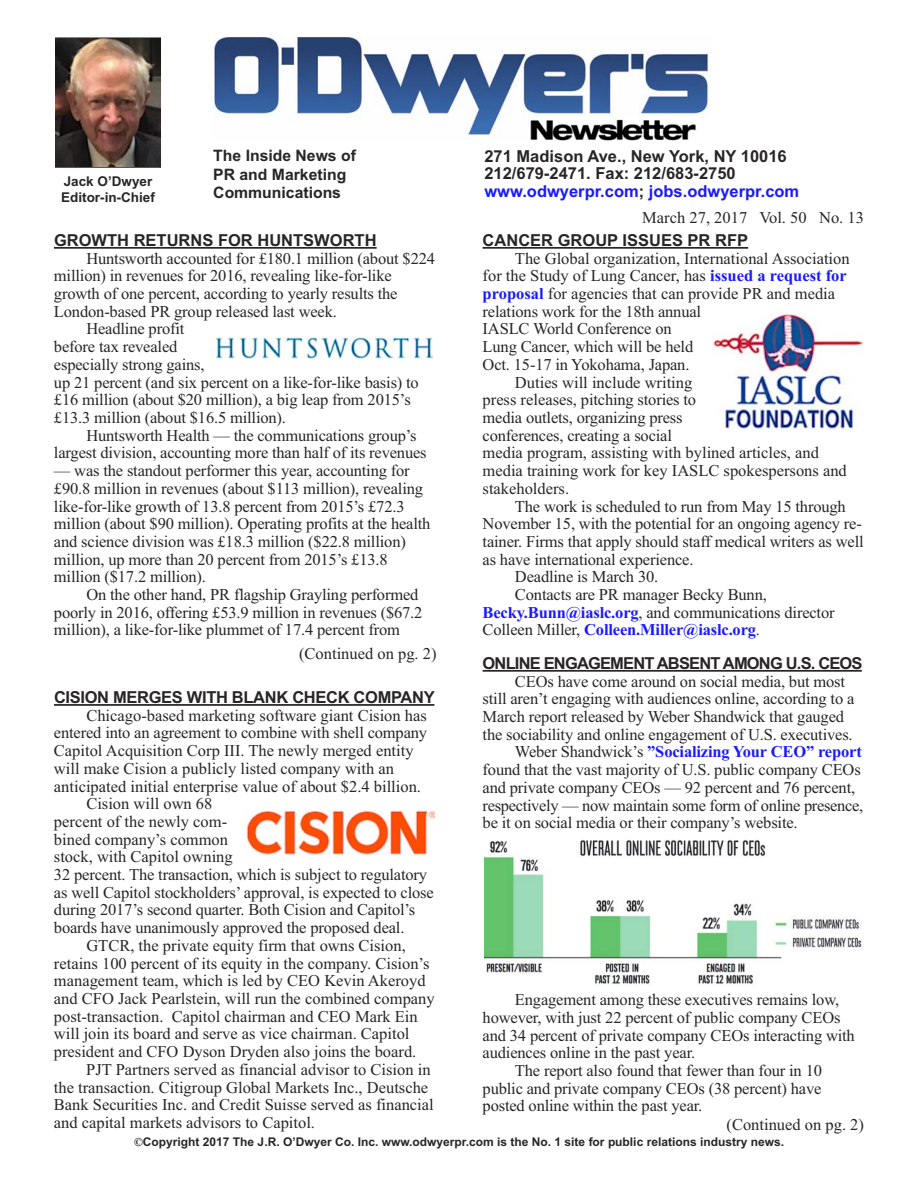
<style>
.page{position:relative;width:918px;height:1188px;background:#fff}
.page>*{position:absolute;margin:0;border:0;box-sizing:border-box;transform-origin:0 0}
.t1{font:16.5px/17.7px "Times New Roman";letter-spacing:-.01em;color:#272526}
.t2{font:700 16.5px/17.7px "Arial";color:#272526}
.t3{font:700 16.5px "Times New Roman";letter-spacing:-.01em;color:#1a1afe}
.t4{font:700 16.5px "Arial";letter-spacing:-.05em;color:#272526}
.t5{font:700 16.5px "Arial";letter-spacing:-.02em;color:#272526}
.t6{font:700 15.75px/18.9px "Arial";color:#272526}
.t7{font:700 13.5px/16.2px "Arial";color:#272526}
.t8{font:700 12px "Arial";color:#272526}
.s1{color:#1a1afe}
.s2{font-weight:700;color:#1a1afe}
.s3{font-weight:400;color:#272526}
.s4{font-family:"Times New Roman"}
</style>
<div class="page">
<div style="left:55px;top:38px;width:106px;height:130px;border:1px solid #272526"></div>
<img style="left:56px;top:38px;width:104px;height:129px">
<img style="left:214px;top:38px;width:494px;height:100px">
<div style="left:527px;top:117px;width:247px;height:25px;background:#fff"></div>
<img style="left:530px;top:119px;width:166px;height:22px">
<hr style="left:54px;top:247px;width:323px;height:2px;background:#272526">
<hr style="left:483px;top:247px;width:265px;height:2px;background:#272526">
<hr style="left:483px;top:670px;width:379px;height:2px;background:#272526">
<hr style="left:54px;top:704px;width:380px;height:2px;background:#272526">
<img style="left:484px;top:840px;width:378px;height:145px">
<img style="left:217px;top:338px;width:216px;height:20px">
<img style="left:713px;top:314px;width:150px;height:116px">
<img style="left:246px;top:810px;width:189px;height:45px">
<p class="t7" style="left:61px;top:173px;width:95px">Jack O’Dwyer<br>Editor-in-Chief</p>
<p class="t6" style="left:213px;top:146px;width:144px">The Inside News of<br>PR and Marketing<br>Communications</p>
<p class="t2" style="left:484px;top:147px;width:316px">271 Madison Ave., New York, NY 10016<br>212/679-2471. Fax: 212/683-2750 <span class="s1">www.odwyerpr.com</span>; <span class="s1">jobs.odwyerpr.com</span></p>
<p class="t1" style="left:642px;top:208px;width:223px">March 27, 2017 Vol. 50 No. 13</p>
<p class="t2" style="left:483px;top:231px;width:267px">CANCER GROUP ISSUES PR RFP</p>
<p class="t1" style="left:515px;top:249px;width:336px">The Global organization, International Association</p>
<p class="t1" style="left:483px;top:267px;width:366px">for the Study of Lung Cancer, has <span class="s2">issued a request for</span></p>
<p class="t1" style="left:483px;top:285px;width:354px"><span class="s2">proposal</span> for agencies that can provide PR and media</p>
<p class="t1" style="left:483px;top:302px;width:220px">relations work for the 18th annual</p>
<p class="t1" style="left:483px;top:320px;width:191px">IASLC World Conference on</p>
<p class="t1" style="left:483px;top:338px;width:212px">Lung Cancer, which will be held</p>
<p class="t1" style="left:483px;top:355px;width:208px">Oct. 15-17 in Yokohama, Japan.</p>
<p class="t1" style="left:515px;top:373px;width:179px">Duties will include writing</p>
<p class="t1" style="left:483px;top:391px;width:215px">press releases, pitching stories to</p>
<p class="t1" style="left:483px;top:408px;width:202px">media outlets, organizing press</p>
<p class="t1" style="left:483px;top:426px;width:191px">conferences, creating a social</p>
<p class="t1" style="left:483px;top:444px;width:338px">media program, assisting with bylined articles, and</p>
<p class="t1" style="left:483px;top:462px;width:366px">media training work for key IASLC spokespersons and</p>
<p class="t1" style="left:483px;top:479px;width:88px">stakeholders.</p>
<p class="t1" style="left:515px;top:497px;width:332px">The work is scheduled to run from May 15 through</p>
<p class="t1" style="left:483px;top:515px;width:381px">November 15, with the potential for an ongoing agency re-</p>
<p class="t1" style="left:483px;top:532px;width:383px">tainer. Firms that apply should staff medical writers as well</p>
<p class="t1" style="left:483px;top:550px;width:212px">as have international experience.</p>
<p class="t1" style="left:515px;top:568px;width:145px">Deadline is March 30.</p>
<p class="t1" style="left:515px;top:585px;width:253px">Contacts are PR manager Becky Bunn,</p>
<p class="t1" style="left:483px;top:603px;width:354px"><span class="s2">Becky.Bunn@iaslc.org</span>, and communications director</p>
<p class="t3" style="left:483px;top:620px;width:279px"><span class="s3">Colleen Miller,</span> Colleen.Miller@iaslc.org<span class="s3">.</span></p>
<p class="t4" style="left:483px;top:654px;width:382px">ONLINE ENGAGEMENT ABSENT AMONG U.S. CEOS</p>
<p class="t1" style="left:515px;top:672px;width:332px">CEOs have come around on social media, but most</p>
<p class="t1" style="left:483px;top:690px;width:373px">still aren’t engaging with audiences online, according to a</p>
<p class="t1" style="left:483px;top:707px;width:363px">March report released by Weber Shandwick that gauged</p>
<p class="t1" style="left:483px;top:725px;width:372px">the sociability and online engagement of U.S. executives.</p>
<p class="t3" style="left:515px;top:742px;width:348px"><span class="s3">Weber Shandwick’s</span> ”Socializing Your CEO” report</p>
<p class="t1" style="left:483px;top:761px;width:380px">found that the vast majority of U.S. public company CEOs</p>
<p class="t1" style="left:483px;top:778px;width:374px">and private company CEOs — 92 percent and 76 percent,</p>
<p class="t1" style="left:483px;top:796px;width:382px">respectively — now maintain some form of online presence,</p>
<p class="t1" style="left:483px;top:814px;width:317px">be it on social media or their company’s website.</p>
<p class="t2" style="left:54px;top:231px;width:324px">GROWTH RETURNS FOR HUNTSWORTH</p>
<p class="t1" style="left:86px;top:249px;width:350px">Huntsworth accounted for £180.1 million (about $224</p>
<p class="t1" style="left:54px;top:267px;width:339px">million) in revenues for 2016, revealing like-for-like</p>
<p class="t1" style="left:54px;top:285px;width:345px">growth of one percent, according to yearly results the</p>
<p class="t1" style="left:54px;top:302px;width:284px">London-based PR group released last week.</p>
<p class="t1" style="left:86px;top:320px;width:100px">Headline profit</p>
<p class="t1" style="left:54px;top:338px;width:125px">before tax revealed</p>
<p class="t1" style="left:54px;top:355px;width:152px">especially strong gains,</p>
<p class="t1" style="left:54px;top:373px;width:366px">up 21 percent (and six percent on a like-for-like basis) to</p>
<p class="t1" style="left:54px;top:391px;width:358px">£16 million (about $20 million), a big leap from 2015’s</p>
<p class="t1" style="left:54px;top:408px;width:234px">£13.3 million (about $16.5 million).</p>
<p class="t1" style="left:86px;top:426px;width:332px">Huntsworth Health — the communications group’s</p>
<p class="t1" style="left:54px;top:444px;width:374px">largest division, accounting more than half of its revenues</p>
<p class="t1" style="left:54px;top:462px;width:378px">— was the standout performer this year, accounting for £90.8 million in revenues (about $113 million), revealing like-for-like growth of 13.8 percent from 2015’s £72.3 million (about $90 million). Operating profits at the health and science division was £18.3 million ($22.8 million) million, up more than 20 percent from 2015’s £13.8 million ($17.2 million).</p>
<p class="t1" style="left:54px;top:585px;width:370px;text-indent:32px">On the other hand, PR flagship Grayling performed poorly in 2016, offering £53.9 million in revenues ($67.2 million), a like-for-like plummet of 17.4 percent from</p>
<p class="t1" style="left:299px;top:644px;width:139px">(Continued on pg. 2)</p>
<p class="t5" style="left:54px;top:688px;width:382px">CISION MERGES WITH BLANK CHECK COMPANY</p>
<p class="t1" style="left:86px;top:706px;width:342px">Chicago-based marketing software giant Cision has</p>
<p class="t1" style="left:54px;top:724px;width:375px">entered into an agreement to combine with shell company</p>
<p class="t1" style="left:54px;top:742px;width:361px">Capitol Acquisition Corp III. The newly merged entity</p>
<p class="t1" style="left:54px;top:759px;width:342px">will make Cision a publicly listed company with an</p>
<p class="t1" style="left:54px;top:777px;width:369px">anticipated initial enterprise value of about $2.4 billion.</p>
<p class="t1" style="left:86px;top:795px;width:128px">Cision will own 68</p>
<p class="t1" style="left:54px;top:812px;width:175px">percent of the newly com-</p>
<p class="t1" style="left:54px;top:830px;width:176px">bined company’s common</p>
<p class="t1" style="left:54px;top:848px;width:180px">stock, with Capitol owning</p>
<p class="t1" style="left:54px;top:866px;width:375px">32 percent. The transaction, which is subject to regulatory</p>
<p class="t1" style="left:54px;top:883px;width:381px">as well Capitol stockholders’ approval, is expected to close</p>
<p class="t1" style="left:54px;top:901px;width:363px">during 2017’s second quarter. Both Cision and Capitol’s</p>
<p class="t1" style="left:54px;top:919px;width:352px">boards have unanimously approved the proposed deal.</p>
<p class="t1" style="left:86px;top:936px;width:321px">GTCR, the private equity firm that owns Cision,</p>
<p class="t1" style="left:54px;top:954px;width:377px">retains 100 percent of its equity in the company. Cision’s</p>
<p class="t1" style="left:54px;top:972px;width:373px">management team, which is led by CEO Kevin Akeroyd</p>
<p class="t1" style="left:54px;top:989px;width:382px">and CFO Jack Pearlstein, will run the combined company</p>
<p class="t1" style="left:54px;top:1007px;width:365px">post-transaction. Capitol chairman and CEO Mark Ein</p>
<p class="t1" style="left:54px;top:1025px;width:357px">will join its board and serve as vice chairman. Capitol</p>
<p class="t1" style="left:54px;top:1043px;width:364px">president and CFO Dyson Dryden also joins the board.</p>
<p class="t1" style="left:86px;top:1060px;width:346px">PJT Partners served as financial advisor to Cision in</p>
<p class="t1" style="left:54px;top:1078px;width:376px">the transaction. Citigroup Global Markets Inc., Deutsche</p>
<p class="t1" style="left:54px;top:1096px;width:381px">Bank Securities Inc. and Credit Suisse served as financial</p>
<p class="t1" style="left:54px;top:1113px;width:263px">and capital markets advisors to Capitol.</p>
<p class="t1" style="left:727px;top:1115px;width:139px">(Continued on pg. 2)</p>
<p class="t1" style="left:515px;top:991px;width:326px">Engagement among these executives remains low,</p>
<p class="t1" style="left:483px;top:1008px;width:359px">however, with just 22 percent of public company CEOs</p>
<p class="t1" style="left:483px;top:1026px;width:374px">and 34 percent of private company CEOs interacting with</p>
<p class="t1" style="left:483px;top:1044px;width:214px">audiences online in the past year.</p>
<p class="t1" style="left:515px;top:1062px;width:309px">The report also found that fewer than four in 10</p>
<p class="t1" style="left:483px;top:1079px;width:340px">public and private company CEOs (38 percent) have</p>
<p class="t1" style="left:483px;top:1097px;width:221px">posted online within the past year.</p>
<p class="t8" style="left:134px;top:1135px;width:652px"><span class="s4">©</span>Copyright 2017 The J.R. O’Dwyer Co. Inc. www.odwyerpr.com is the No. 1 site for public relations industry news.</p>
</div>
